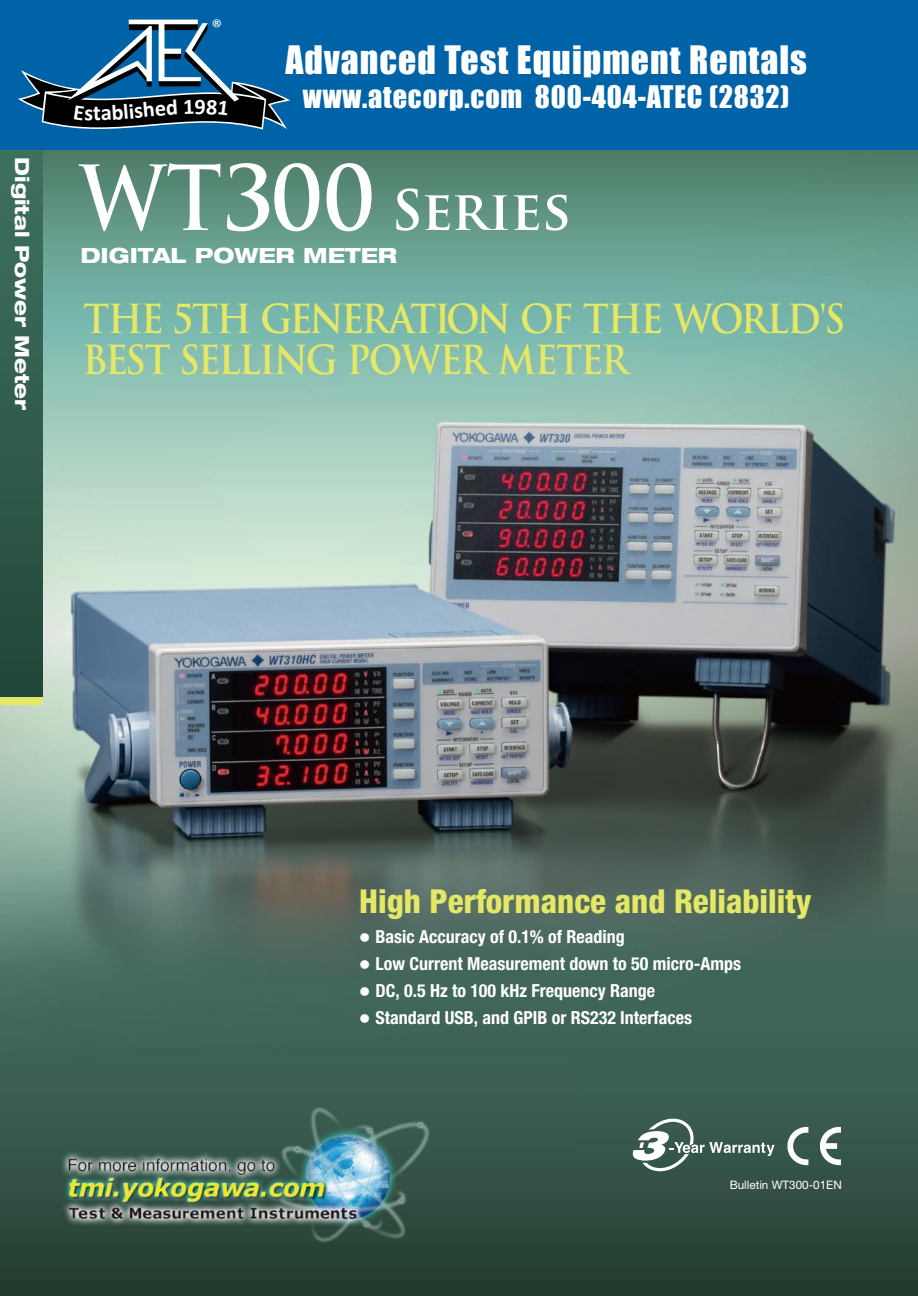
<style>
.page{position:relative;width:918px;height:1296px;background:#fff}
.page>*{position:absolute;margin:0;border:0;box-sizing:border-box;transform-origin:0 0}
.t1{font:700 54px "Trajan Pro";color:#fff}
.t2{font:700 39px/40.5px "Trajan Pro";letter-spacing:-.06em;color:#e5e866;scale:.93 1}
.t3{font:36px "Impact";letter-spacing:.03em;color:#fff}
.t4{font:800 condensed 33px "Helvetica Neue";color:#e5e866}
.t5{font:28.5px "Impact";letter-spacing:.03em;color:#fff}
.t6{font:700 22.2px "Calibri";color:#fff}
.t7{font:21.3px "Calibri";color:#fff}
.t8{font:800 expanded 21px "Helvetica Neue";color:#fff}
.t9{font:800 expanded 19.5px "Helvetica Neue";color:#fff}
.t10{font:700 condensed 18px "Helvetica Neue";color:#fff}
.t11{font:11.7px "Helvetica Neue East A";color:#fff}
.s1{font-size:87px}
</style>
<div class="page">
<img style="left:0;top:150px;width:918px;height:1146px">
<img style="left:0;top:1079px;width:893px;height:217px">
<div style="left:0;top:135px;width:43px;height:562px;background:linear-gradient(to bottom,#40725f,#22473a)"></div>
<svg style="left:786px;top:1126px;width:55px;height:40px"></svg>
<svg style="left:632px;top:1119px;width:143px;height:52px;background:#5c766c"></svg>
<div style="left:0;top:0;width:918px;height:150px;background:#0063a7"></div>
<svg style="left:18px;top:20px;width:272px;height:110px"></svg>
<p class="t7" style="left:211px;top:14px;width:12px">®</p>
<p class="t6" style="left:93px;top:99px;width:9px">t</p>
<p class="t6" style="left:122px;top:98px;width:44px;rotate:-5deg">lishe</p>
<p class="t6" style="left:195px;top:92px;width:13px">9</p>
<h3 class="t3" style="left:285px;top:32px;width:523px">Advanced Test Equipment Rentals</h3>
<h3 class="t5" style="left:303px;top:75px;width:488px">www.atecorp.com 800-404-ATEC (2832)</h3>
<p class="t9" style="left:35px;top:157px;width:254px;rotate:90deg">Digital Power Meter</p>
<h1 class="t1" style="left:80px;top:177px;width:493px"><span class="s1">WT300</span> Series</h1>
<p class="t8" style="left:80px;top:242px;width:318px">DIGITAL POWER METER</p>
<h2 class="t2" style="left:83px;top:299px;width:822px">THE 5TH GENERATION OF THE WORLD'S<br>BEST SELLING POWER METER</h2>
<h3 class="t4" style="left:359px;top:881px;width:454px">High Performance and Reliability</h3>
<p class="t10" style="left:359px;top:926px;width:267px">● Basic Accuracy of 0.1% of Reading</p>
<p class="t10" style="left:359px;top:953px;width:383px">● Low Current Measurement down to 50 micro-Amps</p>
<p class="t10" style="left:359px;top:980px;width:297px">● DC, 0.5 Hz to 100 kHz Frequency Range</p>
<p class="t10" style="left:359px;top:1007px;width:335px">● Standard USB, and GPIB or RS232 Interfaces</p>
<p class="t11" style="left:730px;top:1178px;width:114px">Bulletin WT300-01EN</p>
</div>
